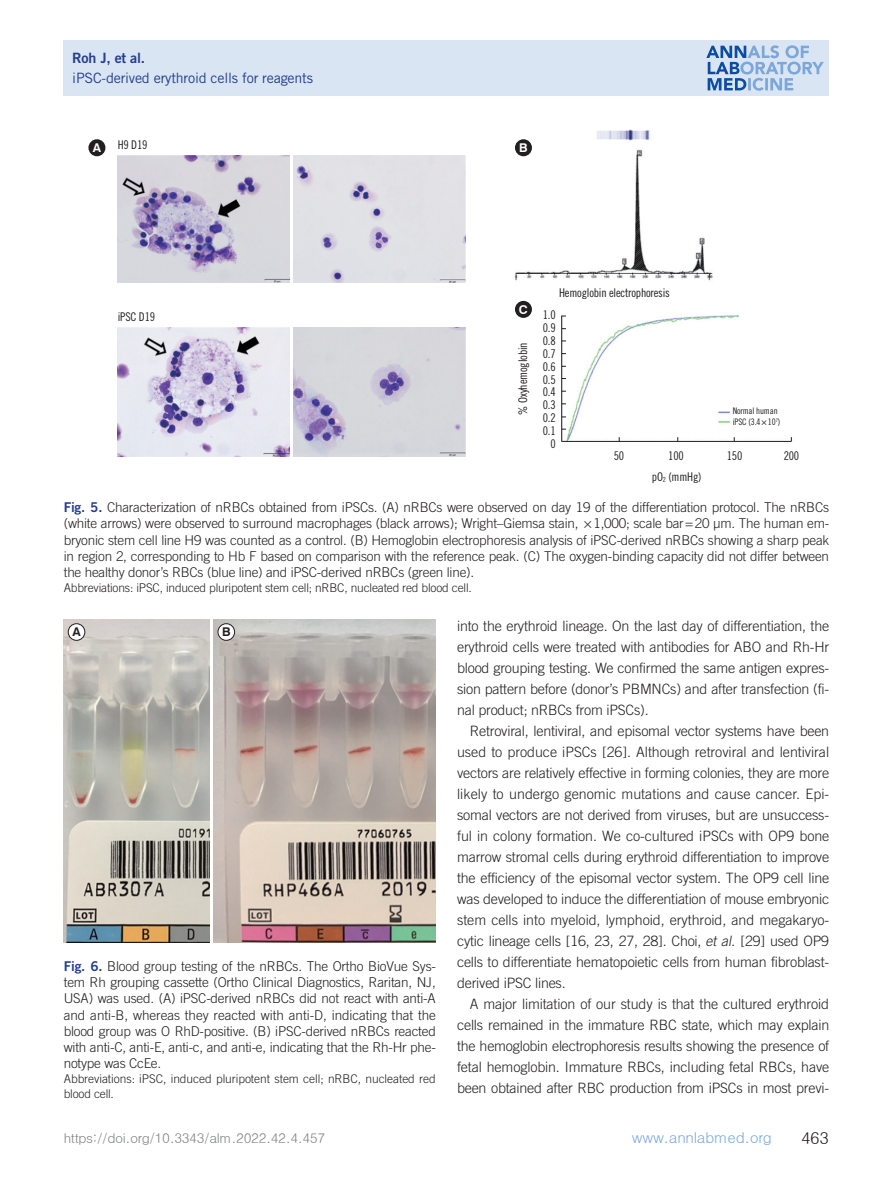
<style>
.page{position:relative;width:893px;height:1191px;background:#fff}
.page>*{position:absolute;margin:0;border:0;box-sizing:border-box;transform-origin:0 0}
.t1{font:16.5px "Dotum";color:#231f20}
.t2{font:15px "Dotum";letter-spacing:-.02em;color:#7ca7d8}
.본문{font:300 14.25px/21px "Trade Gothic LT Std";letter-spacing:-.015em;color:#231f20;text-align:justify}
.t3{font:14.25px "Trade Gothic LT Std";letter-spacing:-.015em;color:#253f8e}
.t4{font:14.25px "Trade Gothic LT Std Bd 2";letter-spacing:-.015em;color:#253f8e}
.표제목_그림설명{font:300 13.5px/16.2px "Trade Gothic LT Std";letter-spacing:-.015em;color:#231f20;text-align:justify}
.t5{font:13.5px "Dotum";letter-spacing:-.03em;color:#808285}
.t6{font:700 12.15px "Swiss 721 BT";color:#fff}
.t7{font:700 12.15px "Swiss 721 BT";color:#231f20}
.표_그림_주석{font:300 12px/14.4px "Trade Gothic LT Std";letter-spacing:-.015em;color:#231f20}
.그림지문_8pt{font:12px "Trade Gothic LT Std Cn 18";letter-spacing:-.015em;color:#231f20}
.그림지문_8pt-2{font:9px "Trade Gothic LT Std Cn 18";letter-spacing:-.015em;color:#231f20}
.s1{font-size:7.05px}
.s2{font-family:"Trade Gothic LT Std Bd 2";font-weight:400;color:#253f8e}
.s3{font-style:italic}
</style>
<div class="page">
<div style="left:64px;top:40px;width:765px;height:56px;background:#dae5f4"></div>
<svg style="left:706px;top:45px;width:118px;height:46px"></svg>
<img style="left:118px;top:155px;width:171px;height:128px">
<img style="left:294px;top:155px;width:171px;height:128px">
<img style="left:118px;top:327px;width:171px;height:129px">
<img style="left:294px;top:327px;width:171px;height:129px">
<div style="left:88px;top:139px;width:17px;height:17px;background:#231f20;border-radius:50%"></div>
<img style="left:514px;top:129px;width:199px;height:152px">
<div style="left:515px;top:139px;width:17px;height:17px;background:#231f20;border-radius:50%"></div>
<div style="left:515px;top:301px;width:17px;height:17px;background:#231f20;border-radius:50%"></div>
<img style="left:561px;top:315px;width:230px;height:126px">
<hr style="left:561px;top:316px;width:1px;height:125px;background:#231f20">
<hr style="left:562px;top:441px;width:229px;height:1px;background:#231f20">
<img style="left:64px;top:619px;width:145px;height:323px">
<img style="left:214px;top:619px;width:222px;height:323px">
<div style="left:68px;top:623px;width:17px;height:17px;background:#fff;border-radius:50%"></div>
<div style="left:68px;top:623px;width:17px;height:17px;border:1px solid #231f20;border-radius:50%"></div>
<div style="left:218px;top:623px;width:17px;height:17px;background:#fff;border-radius:50%"></div>
<div style="left:218px;top:623px;width:17px;height:17px;border:1px solid #231f20;border-radius:50%"></div>
<p class="t4" style="left:72px;top:49px;width:75px">Roh J, et al.</p>
<p class="t3" style="left:72px;top:69px;width:242px">iPSC-derived erythroid cells for reagents</p>
<p class="t6" style="left:93px;top:140px;width:10px">A</p>
<p class="그림지문_8pt" style="left:118px;top:138px;width:31px">H9 D19</p>
<p class="t6" style="left:519px;top:140px;width:10px">B</p>
<p class="그림지문_8pt" style="left:559px;top:285px;width:112px">Hemoglobin electrophoresis</p>
<p class="그림지문_8pt" style="left:118px;top:310px;width:39px">iPSC D19</p>
<p class="t6" style="left:519px;top:302px;width:10px">C</p>
<p class="그림지문_8pt" style="left:516px;top:414px;width:74px;rotate:-90deg">% Oxyhemoglobin</p>
<p class="그림지문_8pt" style="left:543px;top:308px;width:14px">1.0</p>
<p class="그림지문_8pt" style="left:543px;top:321px;width:14px">0.9</p>
<p class="그림지문_8pt" style="left:543px;top:334px;width:14px">0.8</p>
<p class="그림지문_8pt" style="left:543px;top:346px;width:14px">0.7</p>
<p class="그림지문_8pt" style="left:543px;top:359px;width:14px">0.6</p>
<p class="그림지문_8pt" style="left:543px;top:372px;width:14px">0.5</p>
<p class="그림지문_8pt" style="left:543px;top:385px;width:14px">0.4</p>
<p class="그림지문_8pt" style="left:543px;top:398px;width:14px">0.3</p>
<p class="그림지문_8pt" style="left:543px;top:411px;width:14px">0.2</p>
<p class="그림지문_8pt" style="left:543px;top:423px;width:14px">0.1</p>
<p class="그림지문_8pt" style="left:550px;top:436px;width:7px">0</p>
<p class="그림지문_8pt-2" style="left:733px;top:406px;width:46px">Normal human</p>
<p class="그림지문_8pt-2" style="left:733px;top:416px;width:49px">iPSC (3.4×10<sup>7</sup>)</p>
<p class="그림지문_8pt" style="left:614px;top:448px;width:12px">50</p>
<p class="그림지문_8pt" style="left:668px;top:448px;width:17px">100</p>
<p class="그림지문_8pt" style="left:727px;top:448px;width:17px">150</p>
<p class="그림지문_8pt" style="left:784px;top:448px;width:17px">200</p>
<p class="그림지문_8pt" style="left:652px;top:470px;width:51px">pO<span class="s1">2</span> (mmHg)</p>
<p class="표제목_그림설명" style="left:64px;top:499px;width:767px"><span class="s2">Fig. 5.</span> Characterization of nRBCs obtained from iPSCs. (A) nRBCs were observed on day 19 of the differentiation protocol. The nRBCs (white arrows) were observed to surround macrophages (black arrows); Wright–Giemsa stain, ×1,000; scale bar=20 µm. The human em&shy;bryonic stem cell line H9 was counted as a control. (B) Hemoglobin electrophoresis analysis of iPSC-derived nRBCs showing a sharp peak in region 2, corresponding to Hb F based on comparison with the reference peak. (C) The oxygen-binding capacity did not differ between the healthy donor’s RBCs (blue line) and iPSC-derived nRBCs (green line).</p>
<p class="표_그림_주석" style="left:64px;top:580px;width:410px">Abbreviations: iPSC, induced pluripotent stem cell; nRBC, nucleated red blood cell.</p>
<p class="t7" style="left:72px;top:624px;width:10px">A</p>
<p class="t7" style="left:222px;top:624px;width:10px">B</p>
<p class="표제목_그림설명" style="left:64px;top:957px;width:374px"><span class="s2">Fig. 6.</span> Blood group testing of the nRBCs. The Ortho BioVue Sys&shy;tem Rh grouping cassette (Ortho Clinical Diagnostics, Raritan, NJ, USA) was used. (A) iPSC-derived nRBCs did not react with anti-A and anti-B, whereas they reacted with anti-D, indicating that the blood group was O RhD-positive. (B) iPSC-derived nRBCs reacted with anti-C, anti-E, anti-c, and anti-e, indicating that the Rh-Hr phe&shy;notype was CcEe.</p>
<p class="표_그림_주석" style="left:64px;top:1071px;width:374px">Abbreviations: iPSC, induced pluripotent stem cell; nRBC, nucleated red blood cell.</p>
<p class="본문" style="left:457px;top:615px;width:374px">into the erythroid lineage. On the last day of differentiation, the erythroid cells were treated with antibodies for ABO and Rh-Hr blood grouping testing. We confirmed the same antigen expres&shy;sion pattern before (donor’s PBMNCs) and after transfection (fi&shy;nal product; nRBCs from iPSCs).</p>
<p class="본문" style="left:457px;top:720px;width:374px;text-indent:13px">Retroviral, lentiviral, and episomal vector systems have been used to produce iPSCs [26]. Although retroviral and lentiviral vectors are relatively effective in forming colonies, they are more likely to undergo genomic mutations and cause cancer. Epi&shy;somal vectors are not derived from viruses, but are unsuccess&shy;ful in colony formation. We co-cultured iPSCs with OP9 bone marrow stromal cells during erythroid differentiation to improve the efficiency of the episomal vector system. The OP9 cell line was developed to induce the differentiation of mouse embryonic stem cells into myeloid, lymphoid, erythroid, and megakaryo&shy;cytic lineage cells [16, 23, 27, 28]. Choi, <span class="s3">et al.</span> [29] used OP9 cells to differentiate hematopoietic cells from human fibroblast&shy;derived iPSC lines.</p>
<p class="본문" style="left:457px;top:993px;width:374px;text-indent:13px">A major limitation of our study is that the cultured erythroid cells remained in the immature RBC state, which may explain the hemoglobin electrophoresis results showing the presence of fetal hemoglobin. Immature RBCs, including fetal RBCs, have been obtained after RBC production from iPSCs in most previ-</p>
<p class="t5" style="left:64px;top:1131px;width:263px">https://doi.org/10.3343/alm.2022.42.4.457</p>
<p class="t2" style="left:632px;top:1130px;width:142px">www.annlabmed.org</p>
<p class="t1" style="left:801px;top:1129px;width:30px">463</p>
</div>
